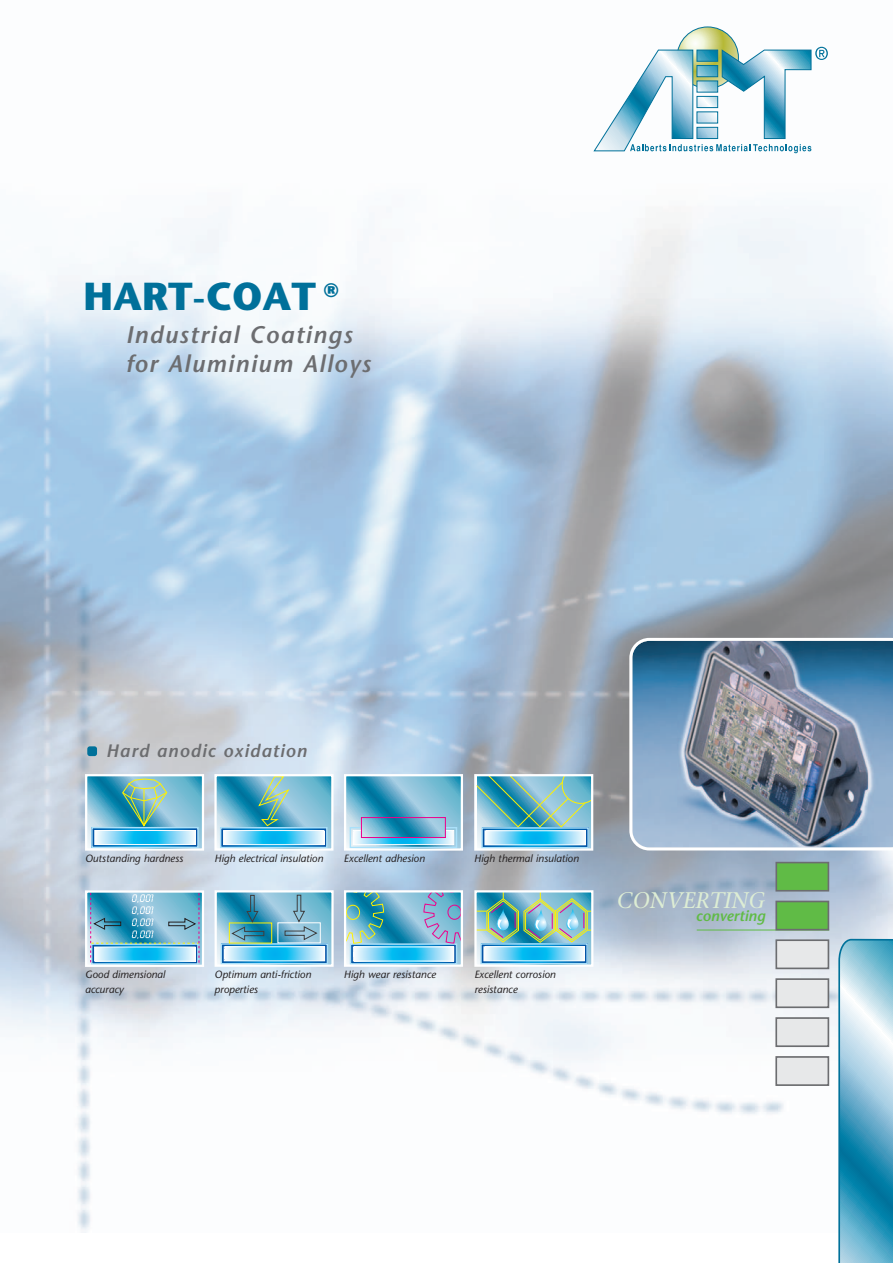
<style>
.page{position:relative;width:893px;height:1263px;background:#fff}
.page>*{position:absolute;margin:0;border:0;box-sizing:border-box;transform-origin:0 0}
.t1{font:700 39px "Stone Sans";color:#00709a}
.t2{font:italic 600 24px/28.8px "Stone Sans";letter-spacing:.055em;color:#6c6d70}
.t3{font:italic 22.5px "Stone Serif";color:#ddedd4}
.t4{font:italic 600 18px "Stone Sans";letter-spacing:.055em;color:#6c6d70}
.t5{font:italic 600 15px "Stone Sans";color:#60bb46}
.t6{font:italic 10.5px/15px "Stone Sans";color:#231f20}
</style>
<div class="page">
<img style="left:0;top:26px;width:893px;height:1206px">
<svg style="left:88px;top:893px;width:113px;height:71px"></svg>
<img style="left:90px;top:893px;width:110px;height:71px">
<div style="left:85px;top:890px;width:119px;height:77px;border:2px solid #fff"></div>
<svg style="left:218px;top:893px;width:113px;height:71px;background:#6eb4cd"></svg>
<svg style="left:223px;top:945px;width:103px;height:17px"></svg>
<div style="left:221px;top:943px;width:107px;height:21px;border:1px solid #aae0f9"></div>
<svg style="left:226px;top:948px;width:97px;height:11px"></svg>
<div style="left:224px;top:946px;width:101px;height:15px;border:1px solid #fff"></div>
<div style="left:278px;top:922px;width:43px;height:21px;border:1px solid #fff"></div>
<div style="left:229px;top:922px;width:43px;height:21px;border:1px solid #fff101"></div>
<svg style="left:232px;top:895px;width:32px;height:46px"></svg>
<svg style="left:285px;top:895px;width:32px;height:45px"></svg>
<div style="left:215px;top:890px;width:119px;height:77px;border:2px solid #fff"></div>
<svg style="left:347px;top:893px;width:113px;height:71px;background:#65acca"></svg>
<svg style="left:352px;top:945px;width:103px;height:17px"></svg>
<div style="left:350px;top:943px;width:107px;height:21px;border:1px solid #aae0f9"></div>
<svg style="left:355px;top:948px;width:97px;height:11px"></svg>
<div style="left:353px;top:946px;width:101px;height:15px;border:1px solid #fff"></div>
<svg style="left:347px;top:893px;width:37px;height:51px;background:#58a8af"></svg>
<div style="left:346px;top:905px;width:14px;height:15px;border:1px solid #fff101;border-radius:50%"></div>
<svg style="left:423px;top:893px;width:37px;height:51px;background:#87abce"></svg>
<div style="left:448px;top:905px;width:13px;height:15px;border:1px solid #ed028c;border-radius:50%"></div>
<div style="left:344px;top:890px;width:119px;height:77px;border:2px solid #fff"></div>
<svg style="left:217px;top:777px;width:113px;height:71px;background:#63afcb"></svg>
<svg style="left:222px;top:829px;width:103px;height:17px"></svg>
<div style="left:220px;top:827px;width:107px;height:21px;border:1px solid #aae0f9"></div>
<svg style="left:225px;top:832px;width:97px;height:11px"></svg>
<div style="left:223px;top:830px;width:101px;height:15px;border:1px solid #fff"></div>
<svg style="left:258px;top:777px;width:32px;height:49px;background:#76b3b0"></svg>
<div style="left:214px;top:774px;width:119px;height:77px;border:2px solid #fff"></div>
<svg style="left:482px;top:945px;width:104px;height:17px"></svg>
<div style="left:480px;top:943px;width:108px;height:21px;border:1px solid #aae0f9"></div>
<svg style="left:486px;top:948px;width:97px;height:11px"></svg>
<div style="left:484px;top:946px;width:101px;height:15px;border:1px solid #fff"></div>
<img style="left:477px;top:893px;width:113px;height:50px">
<div style="left:474px;top:890px;width:119px;height:77px;border:2px solid #fff"></div>
<svg style="left:88px;top:777px;width:113px;height:71px;background:#65b0cc"></svg>
<svg style="left:93px;top:829px;width:104px;height:17px"></svg>
<div style="left:91px;top:827px;width:108px;height:21px;border:1px solid #aae0f9"></div>
<svg style="left:96px;top:832px;width:98px;height:11px"></svg>
<div style="left:94px;top:830px;width:102px;height:15px;border:1px solid #fff"></div>
<svg style="left:122px;top:778px;width:46px;height:49px;background:#76b3ab"></svg>
<div style="left:85px;top:774px;width:119px;height:77px;border:2px solid #fff"></div>
<svg style="left:483px;top:829px;width:104px;height:17px"></svg>
<div style="left:481px;top:827px;width:108px;height:21px;border:1px solid #aae0f9"></div>
<svg style="left:487px;top:832px;width:97px;height:11px"></svg>
<div style="left:485px;top:830px;width:101px;height:15px;border:1px solid #fff"></div>
<svg style="left:477px;top:777px;width:113px;height:51px;background:#6db2be"></svg>
<div style="left:474px;top:774px;width:119px;height:77px;border:2px solid #fff"></div>
<svg style="left:347px;top:777px;width:113px;height:71px;background:#62adca"></svg>
<svg style="left:349px;top:826px;width:109px;height:22px;background:#7dc5e0"></svg>
<div style="left:361px;top:817px;width:85px;height:21px;border:1px solid #ed028c"></div>
<div style="left:344px;top:774px;width:119px;height:77px;border:2px solid #fff"></div>
<img style="left:629px;top:638px;width:264px;height:212px">
<hr style="left:697px;top:930px;width:132px;height:1px;background:#60bb46">
<div style="left:87px;top:746px;width:10px;height:10px;background:#00719a;border-radius:3px"></div>
<svg style="left:838px;top:938px;width:55px;height:325px;background:#74b6cf"></svg>
<div style="left:776px;top:862px;width:52px;height:29px;background:#60bb46"></div>
<div style="left:775px;top:862px;width:54px;height:29px;border:2px solid #6c6d70"></div>
<div style="left:776px;top:901px;width:52px;height:29px;background:#60bb46"></div>
<div style="left:775px;top:901px;width:54px;height:29px;border:2px solid #6c6d70"></div>
<div style="left:776px;top:940px;width:52px;height:28px;background:#e7e8e9"></div>
<div style="left:775px;top:939px;width:54px;height:30px;border:2px solid #6c6d70"></div>
<div style="left:776px;top:979px;width:52px;height:28px;background:#e7e8e9"></div>
<div style="left:775px;top:978px;width:54px;height:30px;border:2px solid #6c6d70"></div>
<div style="left:776px;top:1018px;width:52px;height:28px;background:#e7e8e9"></div>
<div style="left:775px;top:1017px;width:54px;height:30px;border:2px solid #6c6d70"></div>
<div style="left:776px;top:1057px;width:52px;height:28px;background:#e7e8e9"></div>
<div style="left:775px;top:1056px;width:54px;height:30px;border:2px solid #6c6d70"></div>
<svg style="left:677px;top:27px;width:61px;height:61px"></svg>
<svg style="left:593px;top:47px;width:235px;height:106px"></svg>
<h1 class="t1" style="left:84px;top:274px;width:257px">HART-COAT <sup>®</sup></h1>
<h2 class="t2" style="left:126px;top:320px;width:247px">Industrial Coatings for Aluminium Alloys</h2>
<h3 class="t4" style="left:106px;top:741px;width:202px">Hard anodic oxidation</h3>
<p class="t6" style="left:85px;top:850px;width:100px">Outstanding hardness</p>
<p class="t6" style="left:344px;top:850px;width:82px">Excellent adhesion</p>
<p class="t6" style="left:474px;top:850px;width:106px">High thermal insulation</p>
<p class="t6" style="left:214px;top:850px;width:110px">High electrical insulation</p>
<p class="t6" style="left:85px;top:967px;width:82px">Good dimensional accuracy</p>
<p class="t6" style="left:215px;top:967px;width:98px">Optimum anti-friction properties</p>
<p class="t6" style="left:344px;top:967px;width:94px">High wear resistance</p>
<p class="t6" style="left:474px;top:967px;width:83px">Excellent corrosion resistance</p>
<h3 class="t3" style="left:617px;top:887px;width:150px">CONVERTING</h3>
<h3 class="t5" style="left:696px;top:907px;width:71px">converting</h3>
</div>
